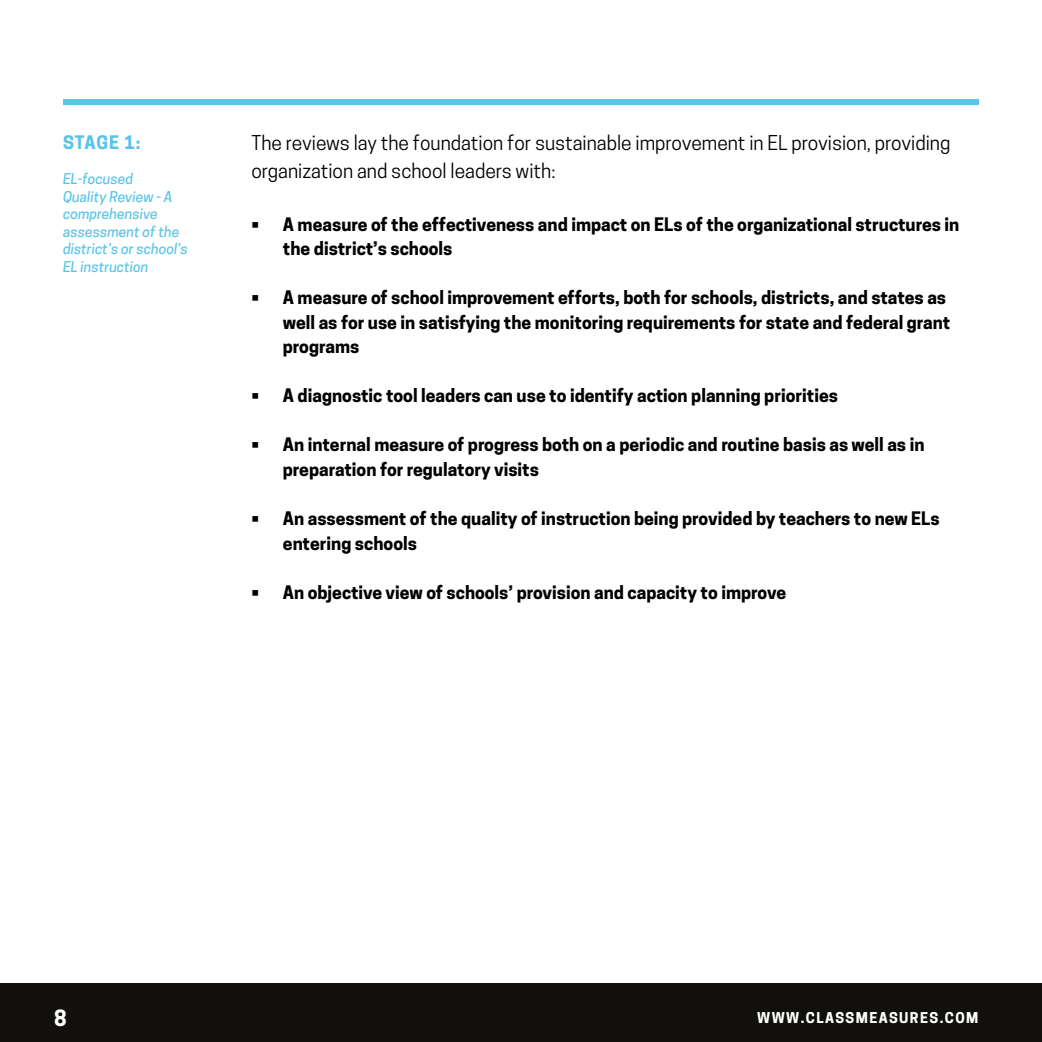
<style>
.page{position:relative;width:1042px;height:1042px;background:#fff}
.page>*{position:absolute;margin:0;border:0;box-sizing:border-box;transform-origin:0 0}
.t1{font:700 21px "Cooper Hewitt";color:#fff}
.t2{font:19.25px/28px "Cooper Hewitt";color:#000}
.t3{font:700 17.5px/24.5px "Cooper Hewitt";color:#000}
.t4{font:700 17.5px "Cooper Hewitt";letter-spacing:.045em;color:#59c4e9}
.t5{font:italic 500 14px/17.5px "Cooper Hewitt";color:#59c4e9}
.t6{font:700 14px "Cooper Hewitt";letter-spacing:.1em;color:#fff}
</style>
<div class="page">
<div style="left:0;top:983px;width:1042px;height:59px;background:#11100d"></div>
<div style="left:63px;top:99px;width:916px;height:5px;background:#59c4e9"></div>
<p class="t4" style="left:63px;top:132px;width:79px">STAGE 1:</p>
<p class="t5" style="left:63px;top:170px;width:126px">EL-focused<br>Quality Review - A comprehensive assessment of the district’s or school’s<br>EL instruction</p>
<p class="t2" style="left:251px;top:129px;width:700px">The reviews lay the foundation for sustainable improvement in EL provision, providing organization and school leaders with:</p>
<p class="t3" style="left:283px;top:212px;width:678px;text-indent:-32px">• A measure of the effectiveness and impact on ELs of the organizational structures in the district’s schools</p>
<p class="t3" style="left:283px;top:286px;width:669px;text-indent:-32px">• A measure of school improvement efforts, both for schools, districts, and states as well as for use in satisfying the monitoring requirements for state and federal grant programs</p>
<p class="t3" style="left:251px;top:384px;width:588px">• A diagnostic tool leaders can use to identify action planning priorities</p>
<p class="t3" style="left:283px;top:433px;width:643px;text-indent:-32px">• An internal measure of progress both on a periodic and routine basis as well as in preparation for regulatory visits</p>
<p class="t3" style="left:283px;top:506px;width:658px;text-indent:-32px">• An assessment of the quality of instruction being provided by teachers to new ELs entering schools</p>
<p class="t3" style="left:251px;top:580px;width:536px">• An objective view of schools’ provision and capacity to improve</p>
<p class="t1" style="left:54px;top:1005px;width:14px">8</p>
<p class="t6" style="left:757px;top:1009px;width:223px">WWW.CLASSMEASURES.COM</p>
</div>
